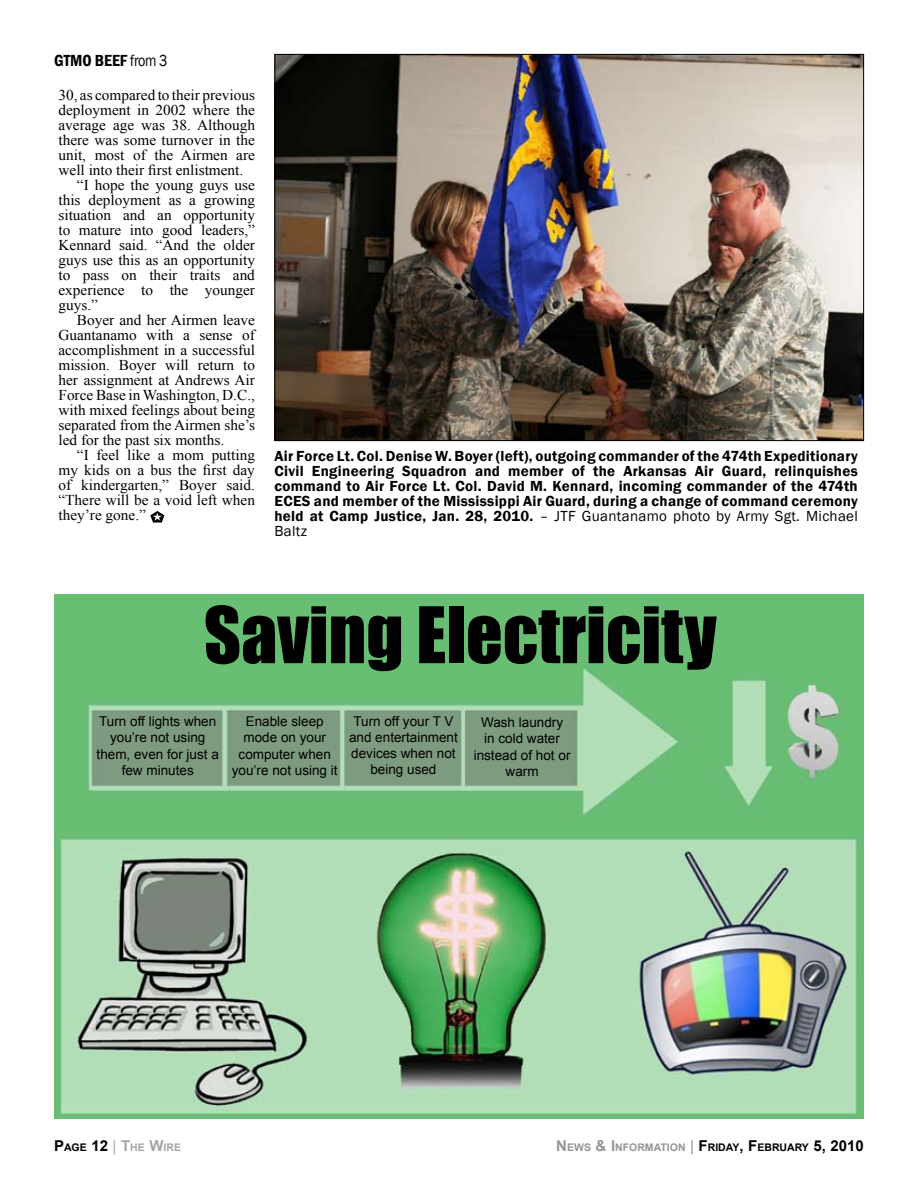
<style>
.page{position:relative;width:918px;height:1188px;background:#fff}
.page>*{position:absolute;margin:0;border:0;box-sizing:border-box;transform-origin:0 0}
.t1{font:72px "Impact";color:#000}
.t2{font:600 condensed 16.5px "Franklin Gothic";color:#000}
.t3{font:15px "Times New Roman";color:#000}
.t4{font:600 15px/15px "Franklin Gothic";letter-spacing:.02em;color:#000;text-align:justify}
.t5{font:13.5px/16.2px "Arial";color:#000;text-align:center}
.t6{font:700 10.5px "Arial";color:#939598}
.t7{font:700 10.5px "Arial";color:#a3a5a8}
.s1{font-weight:400;font-stretch:normal}
.s2{font-weight:400}
.s3{font-size:15px;color:#000}
.s4{color:#000}
.s5{font-weight:400;font-size:15px}
.s6{font-size:15px}
.s7{font-weight:400;font-size:15px;color:#8b8d90}
</style>
<div class="page">
<img style="left:276px;top:56px;width:586px;height:383px">
<svg style="left:150px;top:511px;width:14px;height:12px"></svg>
<img style="left:54px;top:594px;width:810px;height:524px">
<p class="t2" style="left:54px;top:50px;width:115px">GTMO BEEF <span class="s1">from 3</span></p>
<p class="t3" style="left:58px;top:85px;width:198px">30, as compared to their previous</p>
<p class="t3" style="left:58px;top:100px;width:198px">deployment in 2002 where the</p>
<p class="t3" style="left:58px;top:115px;width:198px">average age was 38. Although</p>
<p class="t3" style="left:58px;top:130px;width:198px">there was some turnover in the</p>
<p class="t3" style="left:58px;top:145px;width:198px">unit, most of the Airmen are</p>
<p class="t3" style="left:58px;top:160px;width:186px">well into their first enlistment.</p>
<p class="t3" style="left:77px;top:175px;width:180px">“I hope the young guys use</p>
<p class="t3" style="left:58px;top:190px;width:198px">this deployment as a growing</p>
<p class="t3" style="left:58px;top:205px;width:198px">situation and an opportunity</p>
<p class="t3" style="left:58px;top:220px;width:198px">to mature into good leaders,”</p>
<p class="t3" style="left:58px;top:235px;width:198px">Kennard said. “And the older</p>
<p class="t3" style="left:58px;top:250px;width:198px">guys use this as an opportunity</p>
<p class="t3" style="left:58px;top:265px;width:198px">to pass on their traits and</p>
<p class="t3" style="left:58px;top:280px;width:198px">experience to the younger</p>
<p class="t3" style="left:58px;top:295px;width:41px">guys.”</p>
<p class="t3" style="left:77px;top:310px;width:180px">Boyer and her Airmen leave</p>
<p class="t3" style="left:58px;top:325px;width:198px">Guantanamo with a sense of</p>
<p class="t3" style="left:58px;top:340px;width:198px">accomplishment in a successful</p>
<p class="t3" style="left:58px;top:355px;width:198px">mission. Boyer will return to</p>
<p class="t3" style="left:58px;top:370px;width:198px">her assignment at Andrews Air</p>
<p class="t3" style="left:58px;top:385px;width:198px">Force Base in Washington, D.C.,</p>
<p class="t3" style="left:58px;top:400px;width:198px">with mixed feelings about being</p>
<p class="t3" style="left:58px;top:415px;width:198px">separated from the Airmen she’s</p>
<p class="t3" style="left:58px;top:430px;width:167px">led for the past six months.</p>
<p class="t3" style="left:77px;top:445px;width:180px">“I feel like a mom putting</p>
<p class="t3" style="left:58px;top:460px;width:198px">my kids on a bus the first day</p>
<p class="t3" style="left:58px;top:475px;width:198px">of kindergarten,” Boyer said.</p>
<p class="t3" style="left:58px;top:490px;width:198px">“There will be a void left when</p>
<p class="t3" style="left:58px;top:505px;width:89px">they’re gone.”</p>
<p class="t4" style="left:274px;top:449px;width:585px">Air Force Lt. Col. Denise W. Boyer (left), outgoing commander of the 474th Expeditionary Civil Engineering Squadron and member of the Arkansas Air Guard, relinquishes command to Air Force Lt. Col. David M. Kennard, incoming commander of the 474th ECES and member of the Mississippi Air Guard, during a change of command ceremony held at Camp Justice, Jan. 28, 2010. <span class="s2">– JTF Guantanamo photo by Army Sgt. Michael Baltz</span></p>
<h1 class="t1" style="left:204px;top:579px;width:514px">Saving Electricity</h1>
<p class="t5" style="left:97px;top:713px;width:124px">Turn off lights when you’re not using them, even for just a few minutes</p>
<p class="t5" style="left:232px;top:713px;width:107px">Enable sleep mode on your computer when you’re not using it</p>
<p class="t5" style="left:349px;top:713px;width:110px">Turn off your T V and entertainment devices when not being used</p>
<p class="t5" style="left:474px;top:714px;width:98px">Wash laundry<br>in cold water instead of hot or warm</p>
<p class="t7" style="left:54px;top:1141px;width:129px"><span class="s3">P</span><span class="s4">AGE</span> <span class="s3">12</span> <span class="s5">|</span> <span class="s6">T</span>HE <span class="s6">W</span>IRE</p>
<p class="t6" style="left:556px;top:1141px;width:309px"><span class="s6">N</span> EWS <span class="s6">&amp; I</span> NFORMATION <span class="s7">|</span> <span class="s3">F</span><span class="s4">RIDAY</span><span class="s3">, F</span><span class="s4">EBRUARY</span> <span class="s3">5, 2010</span></p>
</div>
